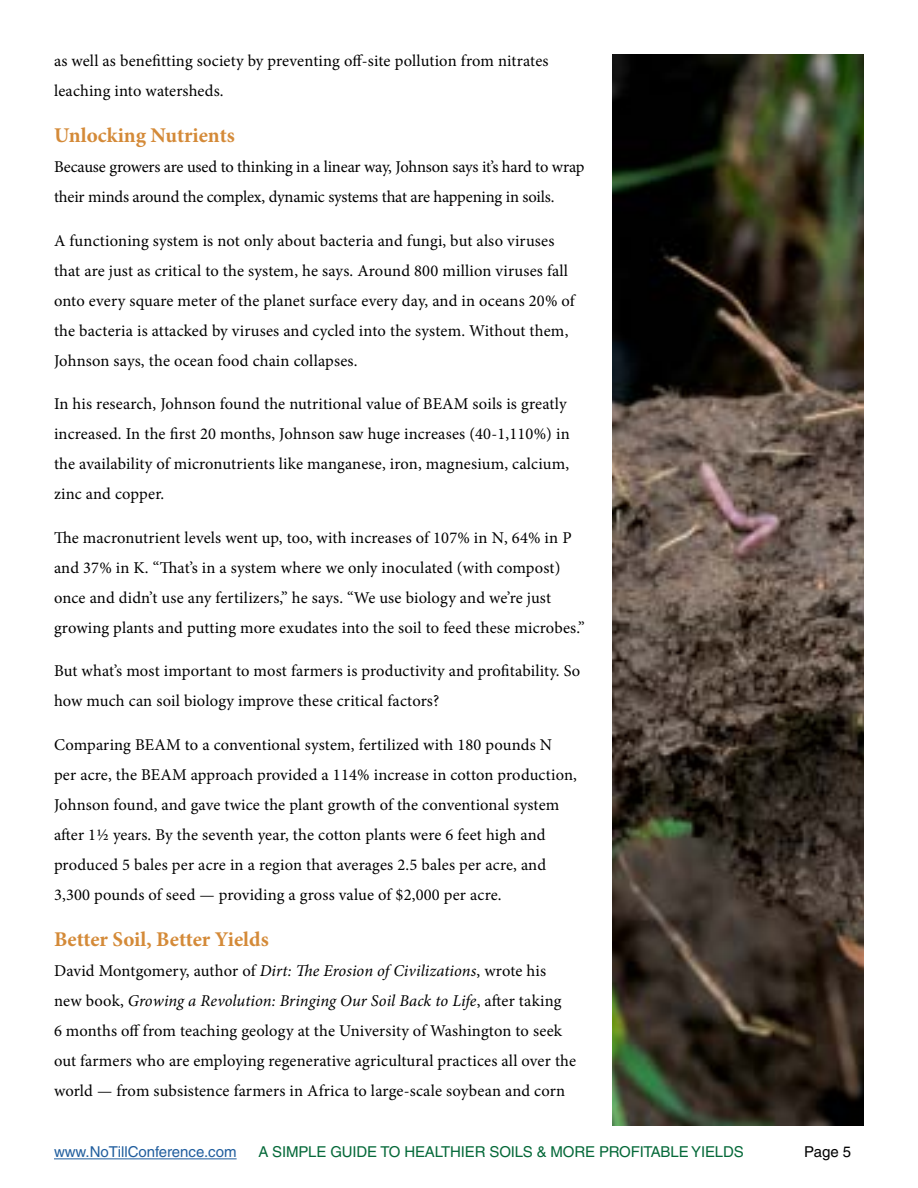
<style>
.page{position:relative;width:918px;height:1188px;background:#fff}
.page>*{position:absolute;margin:0;border:0;box-sizing:border-box;transform-origin:0 0}
.t1{font:700 21px "Minion Pro";color:#d48a38}
.t2{font:16.5px/30px "Minion Pro";letter-spacing:.005em;color:#000}
.t3{font:16.5px/30px "Minion Pro";letter-spacing:-.015em;color:#000}
.t4{font:15px "Helvetica LT Std";letter-spacing:-.01em;color:#056939}
.t5{font:15px "Helvetica LT Std";color:#215e9e}
.t6{font:15px "Helvetica LT Std";color:#000}
.s1{font-style:italic}
</style>
<div class="page">
<hr style="left:54px;top:1158px;width:183px;height:1px;background:#215e9e">
<img style="left:612px;top:55px;width:252px;height:1070px">
<p class="t2" style="left:54px;top:46px;width:496px">as well as benefitting society by preventing off-site pollution from nitrates leaching into watersheds.</p>
<p class="t1" style="left:54px;top:121px;width:182px">Unlocking Nutrients</p>
<p class="t3" style="left:54px;top:152px;width:532px">Because growers are used to thinking in a linear way, Johnson says it’s hard to wrap their minds around the complex, dynamic systems that are happening in soils.</p>
<p class="t2" style="left:54px;top:226px;width:522px">A functioning system is not only about bacteria and fungi, but also viruses that are just as critical to the system, he says. Around 800 million viruses fall onto every square meter of the planet surface every day, and in oceans 20% of the bacteria is attacked by viruses and cycled into the system. Without them, Johnson says, the ocean food chain collapses.</p>
<p class="t2" style="left:54px;top:389px;width:517px">In his research, Johnson found the nutritional value of BEAM soils is greatly increased. In the first 20 months, Johnson saw huge increases (40-1,110%) in the availability of micronutrients like manganese, iron, magnesium, calcium, zinc and copper.</p>
<p class="t2" style="left:54px;top:523px;width:532px">The macronutrient levels went up, too, with increases of 107% in N, 64% in P and 37% in K. “That’s in a system where we only inoculated (with compost) once and didn’t use any fertilizers,” he says. “We use biology and we’re just growing plants and putting more exudates into the soil to feed these microbes.”</p>
<p class="t2" style="left:54px;top:656px;width:528px">But what’s most important to most farmers is productivity and profitability. So how much can soil biology improve these critical factors?</p>
<p class="t2" style="left:54px;top:730px;width:525px">Comparing BEAM to a conventional system, fertilized with 180 pounds N per acre, the BEAM approach provided a 114% increase in cotton production, Johnson found, and gave twice the plant growth of the conventional system after 1½ years. By the seventh year, the cotton plants were 6 feet high and produced 5 bales per acre in a region that averages 2.5 bales per acre, and 3,300 pounds of seed — providing a gross value of $2,000 per acre.</p>
<p class="t1" style="left:54px;top:925px;width:216px">Better Soil, Better Yields</p>
<p class="t2" style="left:54px;top:956px;width:524px">David Montgomery, author of <span class="s1">Dirt: The Erosion of Civilizations</span>, wrote his new book, <span class="s1">Growing a Revolution: Bringing Our Soil Back to Life</span>, after taking<br>6 months off from teaching geology at the University of Washington to seek out farmers who are employing regenerative agricultural practices all over the world — from subsistence farmers in Africa to large-scale soybean and corn</p>
<p class="t5" style="left:54px;top:1143px;width:184px">www.NoTillConference.com</p>
<p class="t4" style="left:258px;top:1143px;width:487px">A SIMPLE GUIDE TO HEALTHIER SOILS &amp; MORE PROFITABLE YIELDS</p>
<p class="t6" style="left:804px;top:1143px;width:48px">Page 5</p>
</div>
